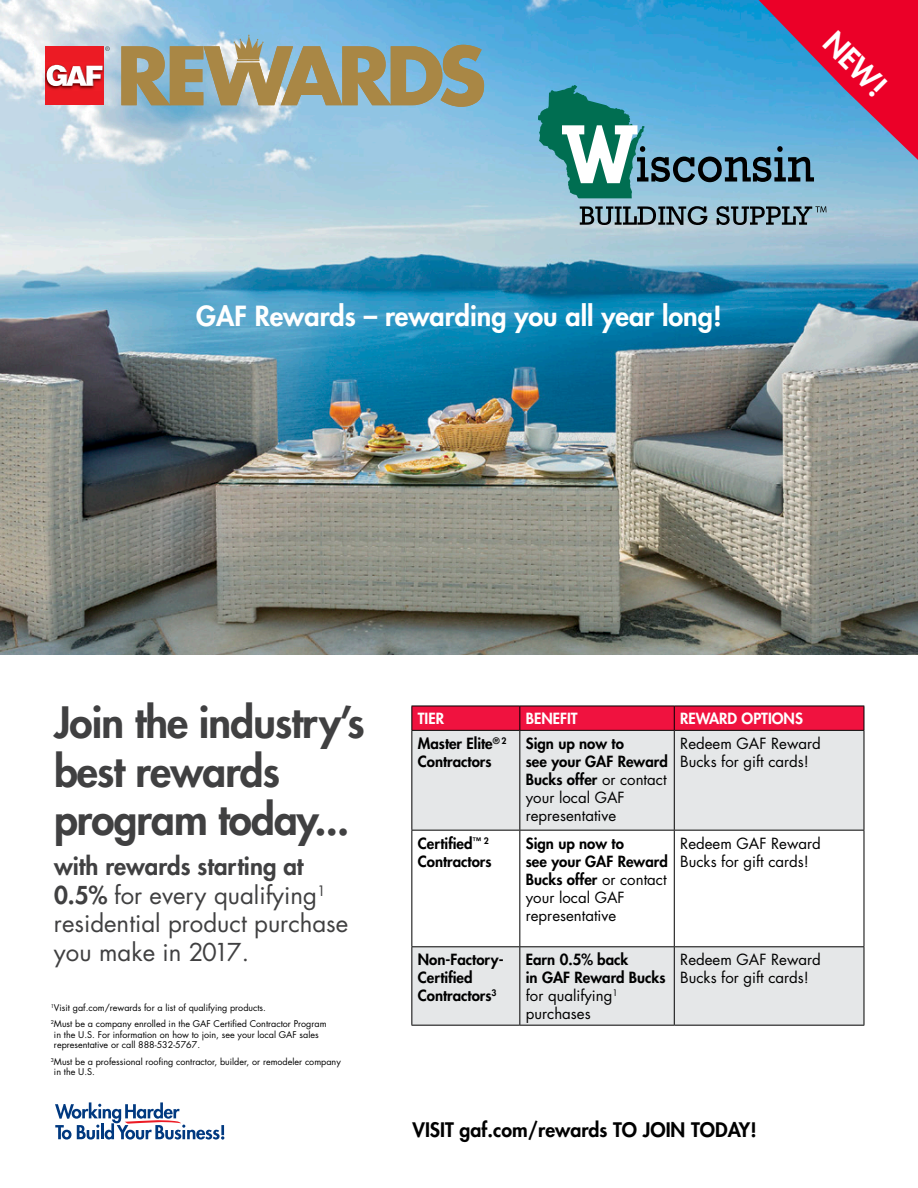
<style>
.page{position:relative;width:918px;height:1188px;background:#fff}
.page>*{position:absolute;margin:0;border:0;box-sizing:border-box;transform-origin:0 0}
.t1{font:800 42px/48px "Futura Std";letter-spacing:-.02em;color:#404041}
.t2{font:800 29.4px "Futura Std";color:#fff}
.t3{font:800 27px "Futura Std";color:#fff}
.t4{font:24px/28.8px "Futura Std";color:#404041}
.t5{font:800 19.5px "Futura Std";color:#000}
.t6{font:800 15px/18px "Futura Std";color:#000}
.t7{font:15px/18px "Futura Std";color:#000}
.t8{font:800 15px "Futura Std";color:#fff}
.t9{font:9px/10.5px "Futura Std";color:#000}
.s1{font-weight:800}
.s2{font-weight:400}
</style>
<div class="page">
<img style="left:0;top:0;width:918px;height:655px">
<div style="left:412px;top:731px;width:452px;height:294px;background:#e5e7e8"></div>
<svg style="left:412px;top:831px;width:452px;height:115px"></svg>
<svg style="left:411px;top:706px;width:454px;height:24px;background:#e7113c"></svg>
<hr style="left:411px;top:730px;width:109px;height:1px;background:#000">
<hr style="left:411px;top:731px;width:1px;height:99px;background:#000">
<hr style="left:520px;top:730px;width:154px;height:1px;background:#000">
<hr style="left:519px;top:731px;width:1px;height:99px;background:#000">
<hr style="left:674px;top:730px;width:190px;height:1px;background:#000">
<hr style="left:674px;top:731px;width:1px;height:99px;background:#000">
<hr style="left:864px;top:731px;width:1px;height:99px;background:#000">
<hr style="left:411px;top:830px;width:109px;height:1px;background:#000">
<hr style="left:411px;top:831px;width:1px;height:115px;background:#000">
<hr style="left:520px;top:830px;width:154px;height:1px;background:#000">
<hr style="left:519px;top:831px;width:1px;height:115px;background:#000">
<hr style="left:674px;top:830px;width:190px;height:1px;background:#000">
<hr style="left:674px;top:831px;width:1px;height:115px;background:#000">
<hr style="left:864px;top:831px;width:1px;height:115px;background:#000">
<hr style="left:411px;top:946px;width:109px;height:1px;background:#000">
<hr style="left:411px;top:947px;width:1px;height:78px;background:#000">
<hr style="left:520px;top:946px;width:154px;height:1px;background:#000">
<hr style="left:519px;top:947px;width:1px;height:78px;background:#000">
<hr style="left:674px;top:946px;width:190px;height:1px;background:#000">
<hr style="left:674px;top:947px;width:1px;height:78px;background:#000">
<hr style="left:864px;top:947px;width:1px;height:78px;background:#000">
<hr style="left:411px;top:1025px;width:109px;height:1px;background:#000">
<hr style="left:520px;top:1025px;width:154px;height:1px;background:#000">
<hr style="left:674px;top:1025px;width:190px;height:1px;background:#000">
<svg style="left:105px;top:46px;width:5px;height:5px"></svg>
<div style="left:45px;top:46px;width:59px;height:59px;background:#ec1b24"></div>
<img style="left:45px;top:64px;width:59px;height:26px">
<svg style="left:47px;top:65px;width:56px;height:21px"></svg>
<svg style="left:121px;top:35px;width:363px;height:72px;background:#9b9f89"></svg>
<hr style="left:237px;top:59px;width:23px;height:2px;background:#a98745">
<svg style="left:55px;top:1102px;width:169px;height:38px"></svg>
<svg style="left:538px;top:0;width:380px;height:198px;background:#6c88ad"></svg>
<svg style="left:580px;top:206px;width:127px;height:19px;background:#647880"></svg>
<svg style="left:717px;top:206px;width:109px;height:19px;background:#6a808a"></svg>
<p class="t3" style="left:196px;top:299px;width:527px">GAF Rewards – rewarding you all year long!</p>
<p class="t2" style="left:842px;top:25px;width:76px;rotate:45deg">NEW!</p>
<p class="t1" style="left:54px;top:699px;width:312px">Join the industry’s best rewards program today...</p>
<p class="t4" style="left:54px;top:852px;width:296px"><span class="s1">with rewards starting at<br>0.5%</span> for every qualifying<sup>1 </sup>residential product purchase you make in 2017.</p>
<p class="t9" style="left:51px;top:999px;width:277px;line-height:16.5px"><sup>1</sup>Visit gaf.com/rewards for a list of qualifying products.<br><sup>2</sup>Must be a company enrolled in the GAF Certified Contractor Program</p>
<p class="t9" style="left:54px;top:1029px;width:266px">in the U.S. For information on how to join, see your local GAF sales representative or call 888-532-5767.</p>
<p class="t9" style="left:54px;top:1056px;width:288px;text-indent:-3px"><sup>3</sup>Must be a professional roofing contractor, builder, or remodeler company in the U.S.</p>
<p class="t8" style="left:418px;top:709px;width:28px">TIER</p>
<p class="t8" style="left:526px;top:709px;width:53px">BENEFIT</p>
<p class="t8" style="left:680px;top:709px;width:124px">REWARD OPTIONS</p>
<p class="t6" style="left:418px;top:734px;width:90px">Master Elite<sup>®</sup> <sup>2<br></sup>Contractors</p>
<p class="t6" style="left:526px;top:734px;width:143px">Sign up now to<br>see your GAF Reward<br>Bucks offer <span class="s2">or contact your local GAF representative</span></p>
<p class="t7" style="left:680px;top:734px;width:142px">Redeem GAF Reward<br>Bucks for gift cards!</p>
<p class="t6" style="left:418px;top:834px;width:75px">Certified<sup>™</sup> <sup>2<br></sup>Contractors</p>
<p class="t6" style="left:526px;top:834px;width:143px">Sign up now to<br>see your GAF Reward<br>Bucks offer <span class="s2">or contact your local GAF representative</span></p>
<p class="t7" style="left:680px;top:834px;width:142px">Redeem GAF Reward<br>Bucks for gift cards!</p>
<p class="t6" style="left:418px;top:951px;width:87px">Non-Factory-<br>Certified<br>Contractors<sup>3</sup></p>
<p class="t6" style="left:526px;top:951px;width:141px">Earn 0.5% back<br>in GAF Reward Bucks <span class="s2">for qualifying</span><sup>1 </sup><span class="s2">purchases</span></p>
<p class="t7" style="left:680px;top:951px;width:142px">Redeem GAF Reward<br>Bucks for gift cards!</p>
<p class="t5" style="left:413px;top:1118px;width:346px">VISIT gaf.com/rewards TO JOIN TODAY!</p>
</div>
